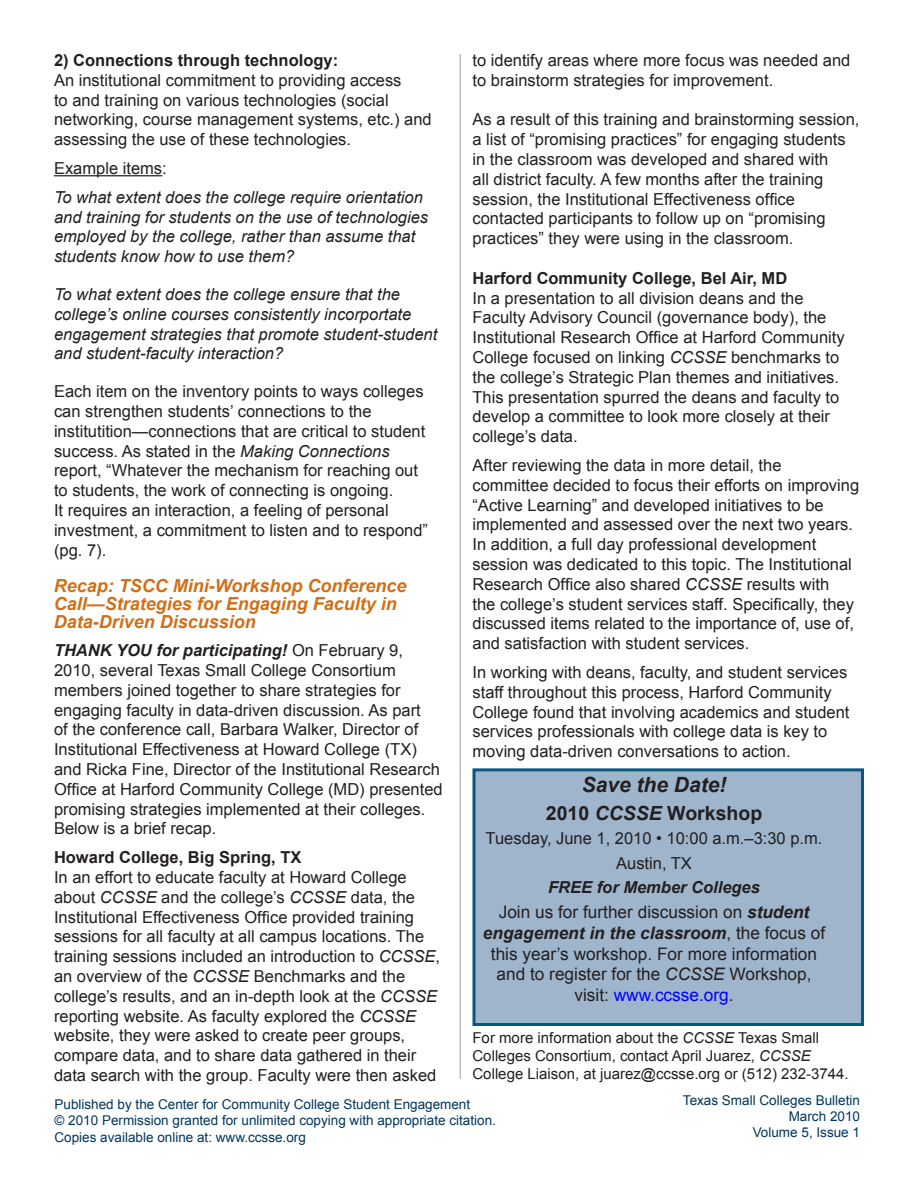
<style>
.page{position:relative;width:918px;height:1188px;background:#fff}
.page>*{position:absolute;margin:0;border:0;box-sizing:border-box;transform-origin:0 0}
.t1{font:italic 700 21px "Arial";color:#231f20}
.t2{font:700 19.5px "Arial";color:#231f20}
.t3{font:italic 700 18px/18px "Arial";color:#d06f18}
.t4{font:17.25px/20.7px "Arial";color:#231f20;text-align:center}
.t5{font:16.5px/19.8px "Arial";color:#231f20}
.t6{font:italic 16.5px/19.8px "Arial";color:#231f20}
.t7{font:700 16.5px "Arial";color:#231f20}
.t8{font:italic 700 16.5px "Arial";color:#231f20}
.t9{font:15px/18px "Arial";color:#231f20}
.t10{font:13.5px/16.2px "Arial";color:#00365d}
.s1{font-weight:700}
.s2{font-style:italic}
.s3{font-weight:700;font-style:italic}
.s4{color:#00f}
</style>
<div class="page">
<div style="left:472px;top:768px;width:392px;height:258px;background:#9eb5cc;border:3px solid #07577e"></div>
<hr style="left:460px;top:54px;width:1px;height:1025px;background:#a8a9ad">
<hr style="left:54px;top:175px;width:108px;height:1px;background:#231f20">
<p class="t5" style="left:54px;top:50px;width:379px"><span class="s1">2) Connections through technology:<br></span>An institutional commitment to providing access<br>to and training on various technologies (social networking, course management systems, etc.) and assessing the use of these technologies.</p>
<p class="t5" style="left:54px;top:158px;width:114px">Example items:</p>
<p class="t6" style="left:54px;top:187px;width:376px">To what extent does the college require orientation and training for students on the use of technologies employed by the college, rather than assume that students know how to use them?</p>
<p class="t6" style="left:54px;top:285px;width:385px">To what extent does the college ensure that the college’s online courses consistently incorportate engagement strategies that promote student-student and student-faculty interaction?</p>
<p class="t5" style="left:54px;top:382px;width:376px">Each item on the inventory points to ways colleges can strengthen students’ connections to the institutition—connections that are critical to student success. As stated in the <span class="s2">Making Connections </span>report, “Whatever the mechanism for reaching out to students, the work of connecting is ongoing.<br>It requires an interaction, a feeling of personal investment, a commitment to listen and to respond” (pg. 7).</p>
<p class="t3" style="left:54px;top:577px;width:354px">Recap: TSCC Mini-Workshop Conference<br>Call—Strategies for Engaging Faculty in<br>Data-Driven Discussion</p>
<p class="t5" style="left:54px;top:641px;width:390px"><span class="s3">THANK YOU for participating!</span> On February 9, 2010, several Texas Small College Consortium members joined together to share strategies for engaging faculty in data-driven discussion. As part<br>of the conference call, Barbara Walker, Director of Institutional Effectiveness at Howard College (TX) and Ricka Fine, Director of the Institutional Research Office at Harford Community College (MD) presented promising strategies implemented at their colleges.<br>Below is a brief recap.</p>
<p class="t7" style="left:54px;top:846px;width:249px">Howard College, Big Spring, TX</p>
<p class="t5" style="left:54px;top:867px;width:388px">In an effort to educate faculty at Howard College about <span class="s2">CCSSE</span> and the college’s <span class="s2">CCSSE</span> data, the Institutional Effectiveness Office provided training sessions for all faculty at all campus locations. The training sessions included an introduction to <span class="s2">CCSSE</span>, an overview of the <span class="s2">CCSSE</span> Benchmarks and the college’s results, and an in-depth look at the <span class="s2">CCSSE </span>reporting website. As faculty explored the <span class="s2">CCSSE </span>website, they were asked to create peer groups, compare data, and to share data gathered in their data search with the group. Faculty were then asked</p>
<p class="t5" style="left:472px;top:50px;width:379px">to identify areas where more focus was needed and to brainstorm strategies for improvement.</p>
<p class="t5" style="left:472px;top:110px;width:388px">As a result of this training and brainstorming session, a list of “promising practices” for engaging students in the classroom was developed and shared with<br>all district faculty. A few months after the training session, the Institutional Effectiveness office contacted participants to follow up on “promising practices” they were using in the classroom.</p>
<p class="t7" style="left:472px;top:267px;width:316px">Harford Community College, Bel Air, MD</p>
<p class="t5" style="left:472px;top:288px;width:374px">In a presentation to all division deans and the Faculty Advisory Council (governance body), the Institutional Research Office at Harford Community College focused on linking <span class="s2">CCSSE</span> benchmarks to the college’s Strategic Plan themes and initiatives.<br>This presentation spurred the deans and faculty to develop a committee to look more closely at their college’s data.</p>
<p class="t5" style="left:472px;top:455px;width:388px">After reviewing the data in more detail, the committee decided to focus their efforts on improving “Active Learning” and developed initiatives to be implemented and assessed over the next two years.<br>In addition, a full day professional development session was dedicated to this topic. The Institutional Research Office also shared <span class="s2">CCSSE</span> results with<br>the college’s student services staff. Specifically, they discussed items related to the importance of, use of, and satisfaction with student services.</p>
<p class="t5" style="left:472px;top:662px;width:378px">In working with deans, faculty, and student services staff throughout this process, Harford Community College found that involving academics and student services professionals with college data is key to moving data-driven conversations to action.</p>
<p class="t1" style="left:582px;top:771px;width:146px">Save the Date!</p>
<p class="t2" style="left:546px;top:800px;width:218px">2010 <span class="s2">CCSSE</span> Workshop</p>
<p class="t5" style="left:486px;top:829px;width:338px">Tuesday, June 1, 2010 • 10:00 a.m.–3:30 p.m.</p>
<p class="t5" style="left:616px;top:853px;width:77px">Austin, TX</p>
<p class="t8" style="left:548px;top:877px;width:213px">FREE for Member Colleges</p>
<p class="t4" style="left:483px;top:902px;width:344px">Join us for further discussion on <span class="s3">student engagement in the classroom</span>, the focus of this year’s workshop. For more information and to register for the <span class="s2">CCSSE</span> Workshop, visit: <span class="s4">www.ccsse.org</span>.</p>
<p class="t9" style="left:472px;top:1029px;width:378px">For more information about the <span class="s2">CCSSE</span> Texas Small<br>Colleges Consortium, contact April Juarez, <span class="s2">CCSSE<br></span>College Liaison, at juarez@ccsse.org or (512) 232-3744.</p>
<p class="t10" style="left:55px;top:1096px;width:443px">Published by the Center for Community College Student Engagement<br>© 2010 Permission granted for unlimited copying with appropriate citation.</p>
<p class="t10" style="left:55px;top:1129px;width:253px">Copies available online at: www.ccsse.org</p>
<p class="t10" style="left:683px;top:1092px;width:179px;text-align:right">Texas Small Colleges Bulletin<br>March 2010</p>
<p class="t10" style="left:753px;top:1124px;width:109px">Volume 5, Issue 1</p>
</div>
